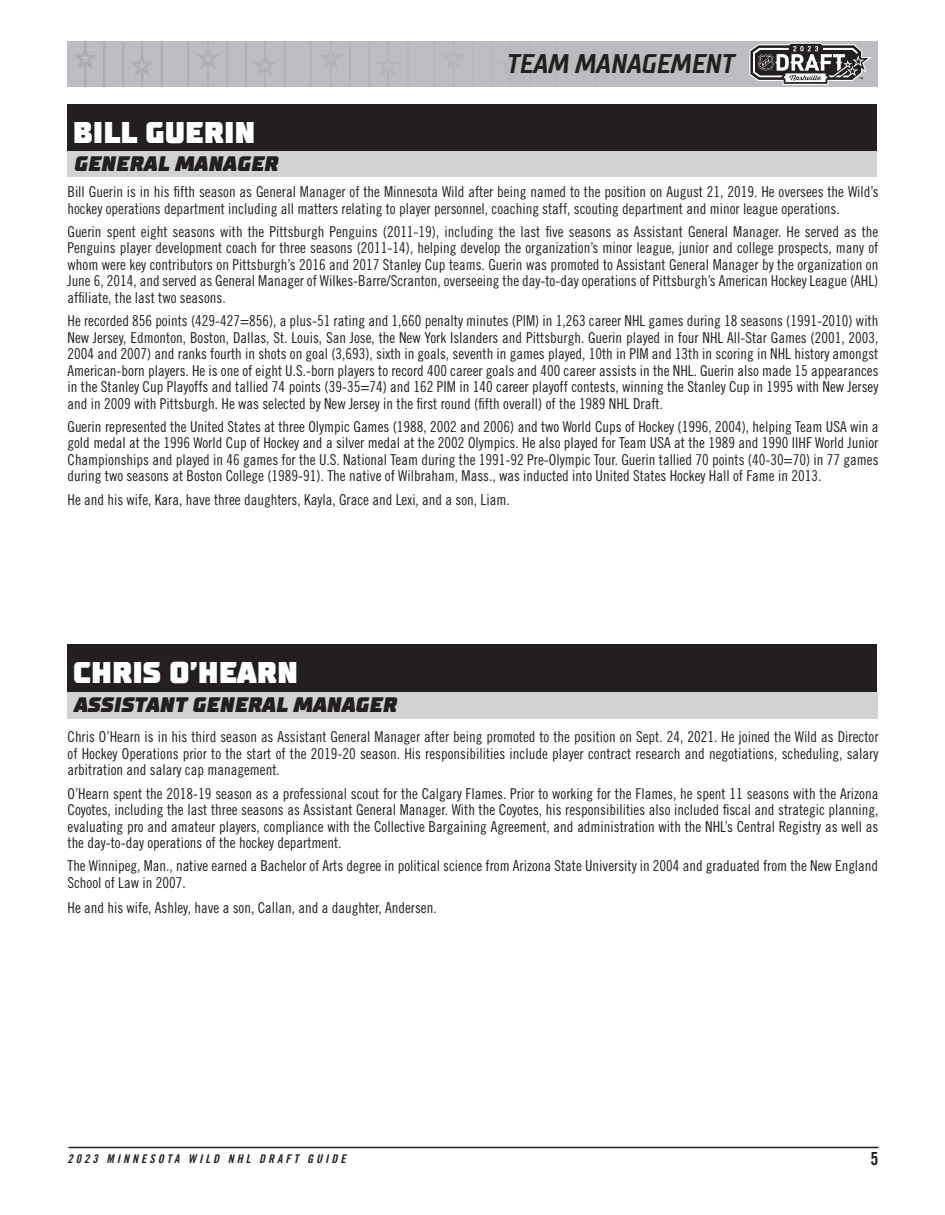
<style>
.page{position:relative;width:945px;height:1215px;background:#fff}
.page>*{position:absolute;margin:0;border:0;box-sizing:border-box;transform-origin:0 0}
.Player_Names{font:900 30px "TT Supermolot";color:#fff}
.Page_Heads{font:italic 700 27px "TT Supermolot Condensed";color:#231f20}
.t1{font:italic 900 21px "TT Supermolot";letter-spacing:.01em;color:#231f20}
.t2{font:18px "Trade Gothic LT Std Bd Cn 20";color:#231f20}
.t3{font:15px/16.5px "Trade Gothic LT Std Cn 18";color:#231f20;text-align:justify}
.t4{font:12px "Trade Gothic LT Std Bd Cn 20 Obl";letter-spacing:.25em;color:#231f20}
</style>
<div class="page">
<svg style="left:68px;top:41px;width:810px;height:45px;background:#b1b2b5"></svg>
<hr style="left:68px;top:1147px;width:810px;height:1px;background:#231f20">
<div style="left:68px;top:644px;width:810px;height:48px;background:#231f20"></div>
<div style="left:68px;top:692px;width:810px;height:26px;background:#d1d2d4"></div>
<div style="left:68px;top:105px;width:810px;height:46px;background:#231f20"></div>
<div style="left:68px;top:151px;width:810px;height:25px;background:#d1d2d4"></div>
<p class="Page_Heads" style="left:507px;top:48px;width:229px">TEAM MANAGEMENT</p>
<p class="Player_Names" style="left:73px;top:113px;width:184px">BILL GUERIN</p>
<p class="t1" style="left:74px;top:150px;width:206px">GENERAL MANAGER</p>
<p class="t3" style="left:68px;top:183px;width:813px">Bill Guerin is in his fifth season as General Manager of the Minnesota Wild after being named to the position on August 21, 2019. He oversees the Wild’s hockey operations department including all matters relating to player personnel, coaching staff, scouting department and minor league operations.</p>
<p class="t3" style="left:68px;top:223px;width:812px">Guerin spent eight seasons with the Pittsburgh Penguins (2011-19), including the last five seasons as Assistant General Manager. He served as the Penguins player development coach for three seasons (2011-14), helping develop the organization’s minor league, junior and college prospects, many of whom were key contributors on Pittsburgh’s 2016 and 2017 Stanley Cup teams. Guerin was promoted to Assistant General Manager by the organization on June 6, 2014, and served as General Manager of Wilkes-Barre/Scranton, overseeing the day-to-day operations of Pittsburgh’s American Hockey League (AHL) affiliate, the last two seasons.</p>
<p class="t3" style="left:68px;top:312px;width:813px">He recorded 856 points (429-427=856), a plus-51 rating and 1,660 penalty minutes (PIM) in 1,263 career NHL games during 18 seasons (1991-2010) with New Jersey, Edmonton, Boston, Dallas, St. Louis, San Jose, the New York Islanders and Pittsburgh. Guerin played in four NHL All-Star Games (2001, 2003, 2004 and 2007) and ranks fourth in shots on goal (3,693), sixth in goals, seventh in games played, 10th in PIM and 13th in scoring in NHL history amongst American-born players. He is one of eight U.S.-born players to record 400 career goals and 400 career assists in the NHL. Guerin also made 15 appearances in the Stanley Cup Playoffs and tallied 74 points (39-35=74) and 162 PIM in 140 career playoff contests, winning the Stanley Cup in 1995 with New Jersey and in 2009 with Pittsburgh. He was selected by New Jersey in the first round (fifth overall) of the 1989 NHL Draft.</p>
<p class="t3" style="left:68px;top:418px;width:813px">Guerin represented the United States at three Olympic Games (1988, 2002 and 2006) and two World Cups of Hockey (1996, 2004), helping Team USA win a gold medal at the 1996 World Cup of Hockey and a silver medal at the 2002 Olympics. He also played for Team USA at the 1989 and 1990 IIHF World Junior Championships and played in 46 games for the U.S. National Team during the 1991-92 Pre-Olympic Tour. Guerin tallied 70 points (40-30=70) in 77 games during two seasons at Boston College (1989-91). The native of Wilbraham, Mass., was inducted into United States Hockey Hall of Fame in 2013.</p>
<p class="t3" style="left:68px;top:491px;width:444px">He and his wife, Kara, have three daughters, Kayla, Grace and Lexi, and a son, Liam.</p>
<p class="Player_Names" style="left:73px;top:653px;width:227px">CHRIS O’HEARN</p>
<p class="t1" style="left:74px;top:692px;width:324px">ASSISTANT GENERAL MANAGER</p>
<p class="t3" style="left:68px;top:729px;width:813px">Chris O’Hearn is in his third season as Assistant General Manager after being promoted to the position on Sept. 24, 2021. He joined the Wild as Director of Hockey Operations prior to the start of the 2019-20 season. His responsibilities include player contract research and negotiations, scheduling, salary arbitration and salary cap management.</p>
<p class="t3" style="left:68px;top:785px;width:812px">O’Hearn spent the 2018-19 season as a professional scout for the Calgary Flames. Prior to working for the Flames, he spent 11 seasons with the Arizona Coyotes, including the last three seasons as Assistant General Manager. With the Coyotes, his responsibilities also included fiscal and strategic planning, evaluating pro and amateur players, compliance with the Collective Bargaining Agreement, and administration with the NHL’s Central Registry as well as the day-to-day operations of the hockey department.</p>
<p class="t3" style="left:68px;top:858px;width:812px">The Winnipeg, Man., native earned a Bachelor of Arts degree in political science from Arizona State University in 2004 and graduated from the New England<br>School of Law in 2007.</p>
<p class="t3" style="left:68px;top:899px;width:371px">He and his wife, Ashley, have a son, Callan, and a daughter, Andersen.</p>
<p class="t4" style="left:68px;top:1151px;width:280px">2023 MINNESOTA WILD NHL DRAFT GUIDE</p>
<p class="t2" style="left:870px;top:1148px;width:9px">5</p>
</div>
